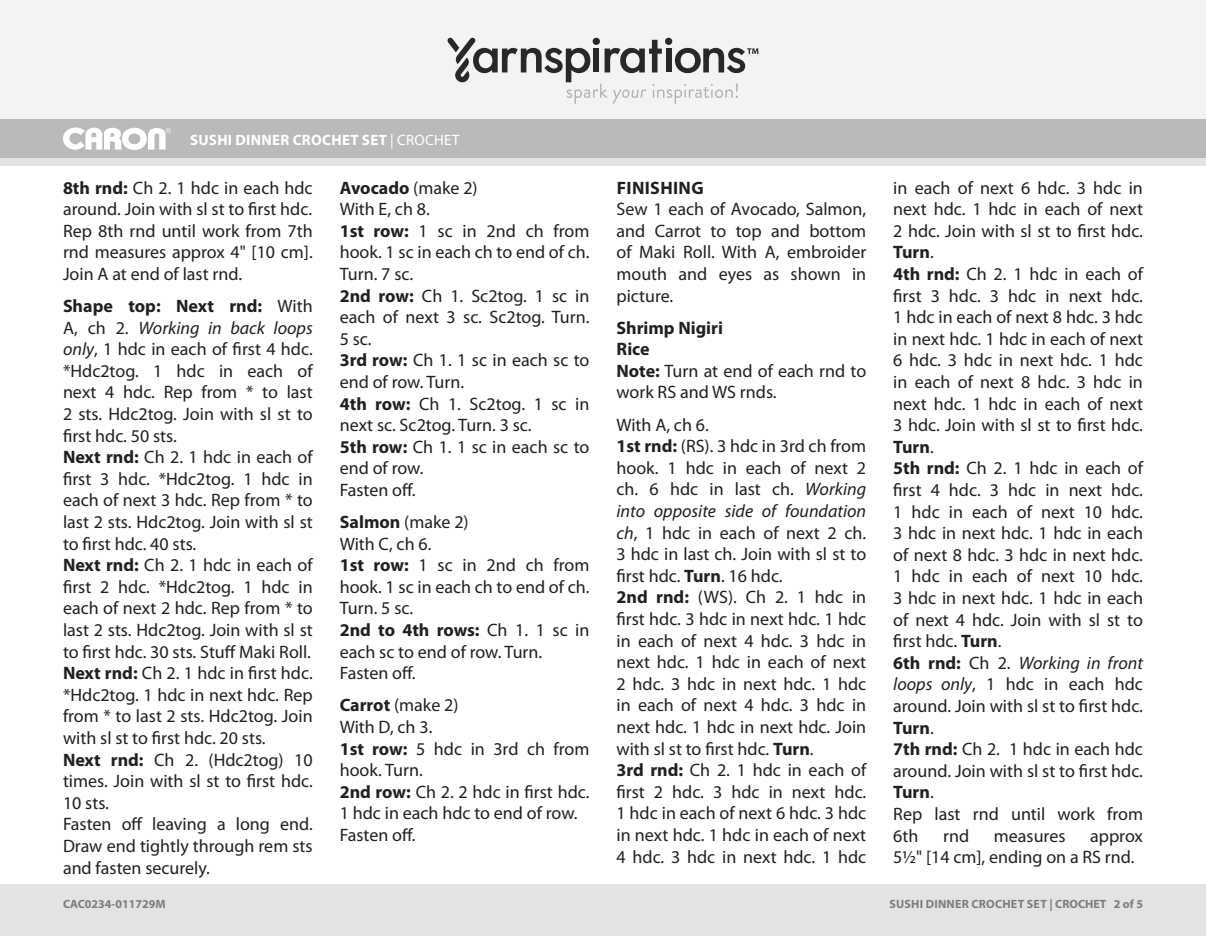
<style>
.page{position:relative;width:1206px;height:936px;background:#fff}
.page>*{position:absolute;margin:0;border:0;box-sizing:border-box;transform-origin:0 0}
.Instructions{font:18px/21.6px "Myriad Pro";color:#231f20;text-align:justify}
.Body{font:18px/21.6px "Myriad Pro";color:#231f20;text-align:justify}
.Instructions-2{font:700 18px "Myriad Pro";color:#231f20}
.Subhead_All_Caps{font:700 18px "Myriad Pro";letter-spacing:.02em;color:#231f20}
.Pattern_Title{font:700 15px "Myriad Pro";letter-spacing:.02em;color:#fff}
.t1{font:700 12px "Myriad Pro";letter-spacing:.005em;color:#7d7d7d}
.s1{font-weight:400}
.s2{font-weight:700}
.s3{font-style:italic}
</style>
<div class="page">
<div style="left:0;top:884px;width:1206px;height:52px;background:#e4e3e3"></div>
<div style="left:0;top:158px;width:1206px;height:8px;background:#e4e3e3"></div>
<div style="left:0;top:0;width:1206px;height:120px;background:#f2f3f4"></div>
<div style="left:0;top:120px;width:1206px;height:38px;background:#bbbaba"></div>
<svg style="left:63px;top:128px;width:108px;height:22px"></svg>
<svg style="left:447px;top:38px;width:311px;height:66px"></svg>
<p class="Pattern_Title" style="left:190px;top:130px;width:271px">SUSHI DINNER CROCHET SET <span class="s1">| CROCHET</span></p>
<p class="Instructions" style="left:63px;top:177px;width:251px"><span class="s2">8th rnd:</span> Ch 2. 1 hdc in each hdc around. Join with sl st to first hdc.</p>
<p class="Body" style="left:63px;top:220px;width:251px">Rep 8th rnd until work from 7th rnd measures approx 4" [10 cm].<br>Join A at end of last rnd.</p>
<p class="Instructions" style="left:63px;top:296px;width:251px"><span class="s2">Shape top: Next rnd:</span> With A, ch 2. <span class="s3">Working in back loops only</span>, 1 hdc in each of first 4 hdc. *Hdc2tog. 1 hdc in each of next 4 hdc. Rep from * to last 2 sts. Hdc2tog. Join with sl st to first hdc. 50 sts.</p>
<p class="Instructions" style="left:63px;top:447px;width:251px"><span class="s2">Next rnd:</span> Ch 2. 1 hdc in each of first 3 hdc. *Hdc2tog. 1 hdc in each of next 3 hdc. Rep from * to last 2 sts. Hdc2tog. Join with sl st to first hdc. 40 sts.</p>
<p class="Instructions" style="left:63px;top:555px;width:251px"><span class="s2">Next rnd:</span> Ch 2. 1 hdc in each of first 2 hdc. *Hdc2tog. 1 hdc in each of next 2 hdc. Rep from * to last 2 sts. Hdc2tog. Join with sl st to first hdc. 30 sts. Stuff Maki Roll.</p>
<p class="Instructions" style="left:63px;top:663px;width:251px"><span class="s2">Next rnd:</span> Ch 2. 1 hdc in first hdc. *Hdc2tog. 1 hdc in next hdc. Rep from * to last 2 sts. Hdc2tog. Join with sl st to first hdc. 20 sts.</p>
<p class="Instructions" style="left:63px;top:749px;width:251px"><span class="s2">Next rnd:</span> Ch 2. (Hdc2tog) 10 times. Join with sl st to first hdc.<br>10 sts.</p>
<p class="Body" style="left:63px;top:814px;width:251px">Fasten off leaving a long end.<br>Draw end tightly through rem sts and fasten securely.</p>
<p class="Instructions-2" style="left:340px;top:176px;width:140px">Avocado <span class="s1">(make 2)</span></p>
<p class="Body" style="left:340px;top:199px;width:92px">With E, ch 8.</p>
<p class="Instructions" style="left:340px;top:220px;width:251px"><span class="s2">1st row:</span> 1 sc in 2nd ch from hook. 1 sc in each ch to end of ch.<br>Turn. 7 sc.</p>
<p class="Instructions" style="left:340px;top:285px;width:251px"><span class="s2">2nd row:</span> Ch 1. Sc2tog. 1 sc in each of next 3 sc. Sc2tog. Turn.<br>5 sc.</p>
<p class="Instructions" style="left:340px;top:350px;width:251px"><span class="s2">3rd row:</span> Ch 1. 1 sc in each sc to end of row. Turn.</p>
<p class="Instructions" style="left:340px;top:393px;width:251px"><span class="s2">4th row:</span> Ch 1. Sc2tog. 1 sc in next sc. Sc2tog. Turn. 3 sc.</p>
<p class="Instructions" style="left:340px;top:436px;width:251px"><span class="s2">5th row:</span> Ch 1. 1 sc in each sc to end of row.</p>
<p class="Body" style="left:340px;top:479px;width:77px">Fasten off.</p>
<p class="Instructions" style="left:340px;top:512px;width:130px"><span class="s2">Salmon</span> (make 2)</p>
<p class="Body" style="left:340px;top:533px;width:93px">With C, ch 6.</p>
<p class="Instructions" style="left:340px;top:555px;width:251px"><span class="s2">1st row:</span> 1 sc in 2nd ch from hook. 1 sc in each ch to end of ch.<br>Turn. 5 sc.</p>
<p class="Instructions" style="left:340px;top:620px;width:251px"><span class="s2">2nd to 4th rows:</span> Ch 1. 1 sc in each sc to end of row. Turn.</p>
<p class="Body" style="left:340px;top:663px;width:77px">Fasten off.</p>
<p class="Instructions" style="left:340px;top:695px;width:120px"><span class="s2">Carrot</span> (make 2)</p>
<p class="Body" style="left:340px;top:716px;width:94px">With D, ch 3.</p>
<p class="Instructions" style="left:340px;top:738px;width:251px"><span class="s2">1st row:</span> 5 hdc in 3rd ch from hook. Turn.</p>
<p class="Instructions" style="left:340px;top:781px;width:251px"><span class="s2">2nd row:</span> Ch 2. 2 hdc in first hdc.<br>1 hdc in each hdc to end of row.</p>
<p class="Body" style="left:340px;top:824px;width:77px">Fasten off.</p>
<p class="Subhead_All_Caps" style="left:617px;top:176px;width:88px">FINISHING</p>
<p class="Body" style="left:616px;top:199px;width:251px">Sew 1 each of Avocado, Salmon, and Carrot to top and bottom of Maki Roll. With A, embroider mouth and eyes as shown in picture.</p>
<p class="Instructions-2" style="left:616px;top:316px;width:108px">Shrimp Nigiri</p>
<p class="Instructions-2" style="left:616px;top:337px;width:35px">Rice</p>
<p class="Instructions" style="left:616px;top:360px;width:251px"><span class="s2">Note:</span> Turn at end of each rnd to work RS and WS rnds.</p>
<p class="Body" style="left:616px;top:414px;width:94px">With A, ch 6.</p>
<p class="Instructions" style="left:616px;top:436px;width:251px"><span class="s2">1st rnd:</span> (RS). 3 hdc in 3rd ch from hook. 1 hdc in each of next 2 ch. 6 hdc in last ch. <span class="s3">Working into opposite side of foundation ch</span>, 1 hdc in each of next 2 ch.<br>3 hdc in last ch. Join with sl st to first hdc. <span class="s2">Turn</span>. 16 hdc.</p>
<p class="Instructions" style="left:616px;top:587px;width:251px"><span class="s2">2nd rnd:</span> (WS). Ch 2. 1 hdc in first hdc. 3 hdc in next hdc. 1 hdc in each of next 4 hdc. 3 hdc in next hdc. 1 hdc in each of next 2 hdc. 3 hdc in next hdc. 1 hdc in each of next 4 hdc. 3 hdc in next hdc. 1 hdc in next hdc. Join with sl st to first hdc. <span class="s2">Turn</span>.</p>
<p class="Instructions" style="left:616px;top:760px;width:251px"><span class="s2">3rd rnd:</span> Ch 2. 1 hdc in each of first 2 hdc. 3 hdc in next hdc.<br>1 hdc in each of next 6 hdc. 3 hdc in next hdc. 1 hdc in each of next 4 hdc. 3 hdc in next hdc. 1 hdc</p>
<p class="Instructions" style="left:893px;top:177px;width:251px">in each of next 6 hdc. 3 hdc in next hdc. 1 hdc in each of next 2 hdc. Join with sl st to first hdc.<br><span class="s2">Turn</span>.</p>
<p class="Instructions" style="left:893px;top:263px;width:251px"><span class="s2">4th rnd:</span> Ch 2. 1 hdc in each of first 3 hdc. 3 hdc in next hdc.<br>1 hdc in each of next 8 hdc. 3 hdc in next hdc. 1 hdc in each of next 6 hdc. 3 hdc in next hdc. 1 hdc in each of next 8 hdc. 3 hdc in next hdc. 1 hdc in each of next 3 hdc. Join with sl st to first hdc.<br><span class="s2">Turn</span>.</p>
<p class="Instructions" style="left:893px;top:458px;width:251px"><span class="s2">5th rnd:</span> Ch 2. 1 hdc in each of first 4 hdc. 3 hdc in next hdc.<br>1 hdc in each of next 10 hdc.<br>3 hdc in next hdc. 1 hdc in each of next 8 hdc. 3 hdc in next hdc.<br>1 hdc in each of next 10 hdc.<br>3 hdc in next hdc. 1 hdc in each of next 4 hdc. Join with sl st to first hdc. <span class="s2">Turn</span>.</p>
<p class="Instructions" style="left:893px;top:652px;width:251px"><span class="s2">6th rnd:</span> Ch 2. <span class="s3">Working in front loops only</span>, 1 hdc in each hdc around. Join with sl st to first hdc.<br><span class="s2">Turn</span>.</p>
<p class="Instructions" style="left:893px;top:739px;width:251px"><span class="s2">7th rnd:</span> Ch 2. 1 hdc in each hdc around. Join with sl st to first hdc.<br><span class="s2">Turn</span>.</p>
<p class="Body" style="left:893px;top:803px;width:251px">Rep last rnd until work from<br>6th</p>
<p class="Body" style="left:943px;top:825px;width:28px">rnd</p>
<p class="Body" style="left:994px;top:825px;width:73px">measures</p>
<p class="Body" style="left:893px;top:825px;width:251px;text-indent:197px">approx<br>5½" [14 cm], ending on a RS rnd.</p>
<p class="t1" style="left:63px;top:896px;width:104px">CAC0234-011729M</p>
<p class="t1" style="left:889px;top:896px;width:255px">SUSHI DINNER CROCHET SET | CROCHET 2 of 5</p>
</div>
